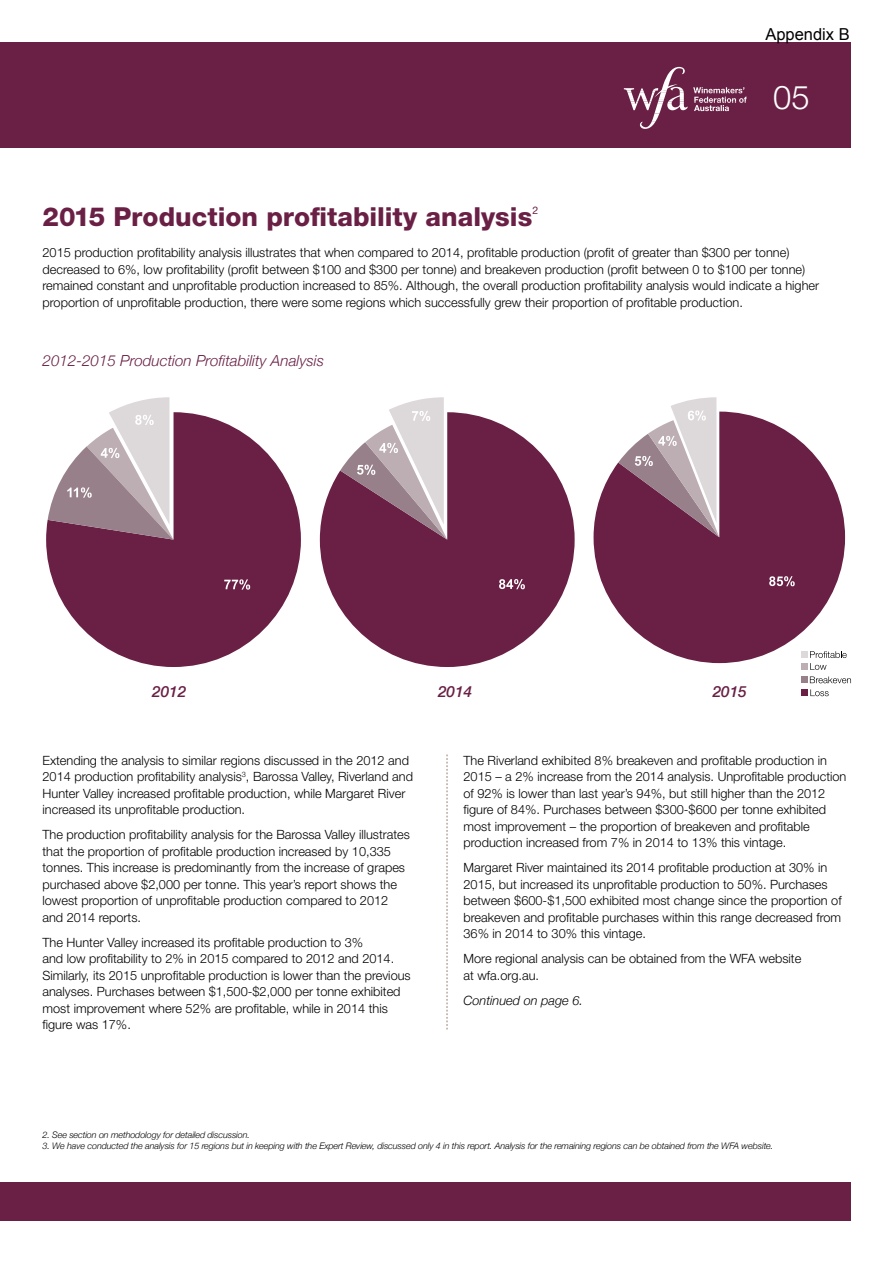
<style>
.page{position:relative;width:893px;height:1263px;background:#fff}
.page>*{position:absolute;margin:0;border:0;box-sizing:border-box;transform-origin:0 0}
.t1{font:300 32.7px "Helvetica Neue";color:#fff}
.t2{font:800 26.25px "Helvetica Neue";color:#6a2045}
.t3{font:16.5px "Arial";color:#000}
.t4{font:italic 300 15.3px "Helvetica Neue";color:#6a2045}
.t5{font:italic 500 15.3px "Helvetica Neue";color:#6a2045}
.t6{font:300 12.75px/16.5px "Helvetica Neue";color:#000}
.t7{font:italic 300 12.75px "Helvetica Neue";color:#000}
.t8{font:10.5px "Helvetica Neue";color:#6a2045}
.t9{font:italic 300 9px "Helvetica Neue";letter-spacing:-.01em;color:#000}
</style>
<div class="page">
<div style="left:0;top:1182px;width:850px;height:38px;background:#6a2045"></div>
<svg style="left:447px;top:754px;width:1px;height:275px"></svg>
<div style="left:0;top:43px;width:850px;height:105px;background:#6a2045"></div>
<svg style="left:624px;top:67px;width:123px;height:62px"></svg>
<svg style="left:46px;top:412px;width:255px;height:255px;fill:#6a2045"></svg>
<svg style="left:224px;top:579px;width:26px;height:11px"></svg>
<svg style="left:48px;top:397px;width:126px;height:144px"></svg>
<svg style="left:320px;top:412px;width:255px;height:255px;fill:#6a2045"></svg>
<svg style="left:499px;top:579px;width:26px;height:10px"></svg>
<svg style="left:340px;top:397px;width:107px;height:143px"></svg>
<svg style="left:594px;top:412px;width:251px;height:251px;fill:#6a2045"></svg>
<svg style="left:769px;top:576px;width:26px;height:10px"></svg>
<svg style="left:618px;top:397px;width:101px;height:140px"></svg>
<svg style="left:810px;top:689px;width:19px;height:7px"></svg>
<div style="left:801px;top:690px;width:7px;height:6px;background:#6a2045"></div>
<svg style="left:810px;top:676px;width:41px;height:7px"></svg>
<div style="left:801px;top:677px;width:7px;height:6px;background:#978089"></div>
<div style="left:801px;top:651px;width:6px;height:7px;background:#ddd8d9"></div>
<svg style="left:810px;top:651px;width:37px;height:19px"></svg>
<div style="left:801px;top:663px;width:7px;height:7px;background:#bcaeb2"></div>
<p class="t3" style="left:765px;top:23px;width:86px">Appendix B</p>
<h2 class="t2" style="left:43px;top:201px;width:491px">2015 Production profitability analysis</h2>
<p class="t8" style="left:532px;top:204px;width:7px">2</p>
<h1 class="t1" style="left:773px;top:77px;width:38px">05</h1>
<p class="t6" style="left:43px;top:244px;width:778px">2015 production profitability analysis illustrates that when compared to 2014, profitable production (profit of greater than $300 per tonne) decreased to 6%, low profitability (profit between $100 and $300 per tonne) and breakeven production (profit between 0 to $100 per tonne) remained constant and unprofitable production increased to 85%. Although, the overall production profitability analysis would indicate a higher proportion of unprofitable production, there were some regions which successfully grew their proportion of profitable production.</p>
<p class="t4" style="left:43px;top:349px;width:283px">2012-2015 Production Profitability Analysis</p>
<p class="t5" style="left:152px;top:678px;width:35px">2012</p>
<p class="t5" style="left:438px;top:678px;width:35px">2014</p>
<p class="t5" style="left:713px;top:678px;width:35px">2015</p>
<p class="t6" style="left:43px;top:751px;width:372px">Extending the analysis to similar regions discussed in the 2012 and 2014 production profitability analysis<sup>3</sup>, Barossa Valley, Riverland and Hunter Valley increased profitable production, while Margaret River increased its unprofitable production.</p>
<p class="t6" style="left:43px;top:826px;width:369px">The production profitability analysis for the Barossa Valley illustrates that the proportion of profitable production increased by 10,335 tonnes. This increase is predominantly from the increase of grapes purchased above $2,000 per tonne. This year’s report shows the lowest proportion of unprofitable production compared to 2012 and 2014 reports.</p>
<p class="t6" style="left:43px;top:933px;width:370px">The Hunter Valley increased its profitable production to 3%<br>and low profitability to 2% in 2015 compared to 2012 and 2014.<br>Similarly, its 2015 unprofitable production is lower than the previous analyses. Purchases between $1,500-$2,000 per tonne exhibited most improvement where 52% are profitable, while in 2014 this figure was 17%.</p>
<p class="t6" style="left:463px;top:751px;width:384px">The Riverland exhibited 8% breakeven and profitable production in 2015 – a 2% increase from the 2014 analysis. Unprofitable production of 92% is lower than last year’s 94%, but still higher than the 2012 figure of 84%. Purchases between $300-$600 per tonne exhibited most improvement – the proportion of breakeven and profitable production increased from 7% in 2014 to 13% this vintage.</p>
<p class="t6" style="left:463px;top:859px;width:380px">Margaret River maintained its 2014 profitable production at 30% in 2015, but increased its unprofitable production to 50%. Purchases between $600-$1,500 exhibited most change since the proportion of breakeven and profitable purchases within this range decreased from 36% in 2014 to 30% this vintage.</p>
<p class="t6" style="left:463px;top:950px;width:339px">More regional analysis can be obtained from the WFA website at wfa.org.au.</p>
<p class="t7" style="left:463px;top:990px;width:121px">Continued on page 6.</p>
<p class="t9" style="left:43px;top:1128px;width:209px">2. See section on methodology for detailed discussion.</p>
<p class="t9" style="left:43px;top:1138px;width:732px">3. We have conducted the analysis for 15 regions but in keeping with the Expert Review, discussed only 4 in this report. Analysis for the remaining regions can be obtained from the WFA website.</p>
</div>
